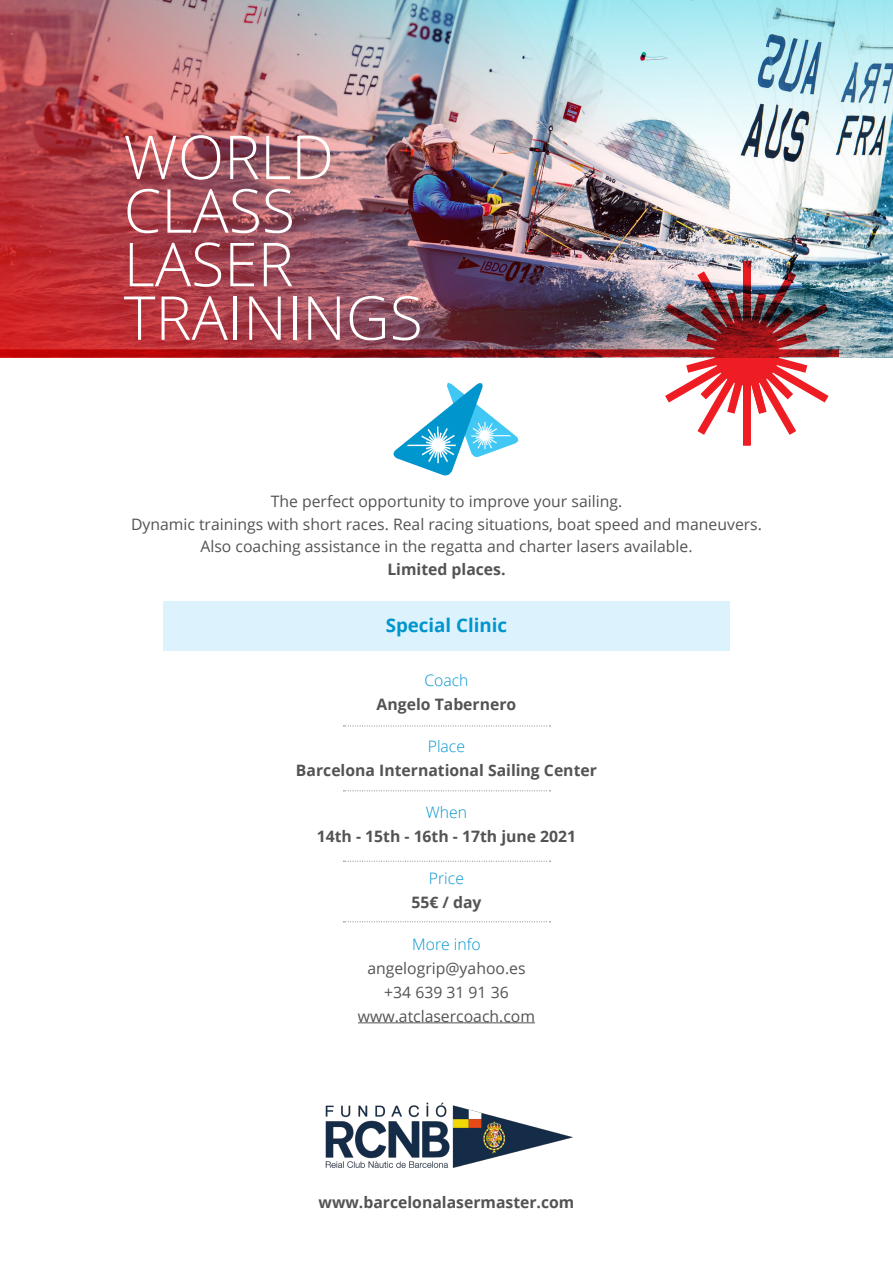
<style>
.page{position:relative;width:893px;height:1263px;background:#fff}
.page>*{position:absolute;margin:0;border:0;box-sizing:border-box;transform-origin:0 0}
.t1{font:300 60.6px "Open Sans";color:#fff}
.t2{font:700 18.75px "Open Sans";color:#0095cd}
.t3{font:15.75px "Open Sans";color:#535353}
.t4{font:700 15.75px "Open Sans";color:#535353}
.t5{font:300 15.75px "Open Sans";color:#0095cd}
</style>
<div class="page">
<img style="left:0;top:0;width:893px;height:357px">
<div style="left:163px;top:602px;width:567px;height:49px;background:#dcf2fc"></div>
<hr style="left:358px;top:1022px;width:177px;height:1px;background:#535353">
<svg style="left:343px;top:861px;width:207px;height:1px"></svg>
<svg style="left:343px;top:921px;width:207px;height:1px"></svg>
<svg style="left:343px;top:790px;width:207px;height:1px"></svg>
<svg style="left:343px;top:725px;width:207px;height:1px"></svg>
<img style="left:325px;top:1102px;width:248px;height:66px">
<svg style="left:743px;top:261px;width:8px;height:184px"></svg>
<svg style="left:0;top:349px;width:839px;height:8px;background:#9b0b0f"></svg>
<img style="left:657px;top:263px;width:180px;height:180px">
<svg style="left:393px;top:382px;width:126px;height:94px"></svg>
<p class="t1" style="left:124px;top:116px;width:212px">WORLD</p>
<p class="t1" style="left:124px;top:169px;width:173px">CLASS</p>
<p class="t1" style="left:124px;top:223px;width:172px">LASER</p>
<p class="t1" style="left:124px;top:276px;width:301px">TRAININGS</p>
<p class="t3" style="left:271px;top:490px;width:353px">The perfect opportunity to improve your sailing.</p>
<p class="t3" style="left:131px;top:513px;width:632px">Dynamic trainings with short races. Real racing situations, boat speed and maneuvers.</p>
<p class="t3" style="left:200px;top:535px;width:493px">Also coaching assistance in the regatta and charter lasers available.</p>
<p class="t4" style="left:387px;top:558px;width:120px">Limited places.</p>
<p class="t2" style="left:386px;top:611px;width:123px">Special Clinic</p>
<p class="t5" style="left:424px;top:669px;width:46px">Coach</p>
<p class="t4" style="left:377px;top:693px;width:141px">Angelo Tabernero</p>
<p class="t5" style="left:428px;top:735px;width:39px">Place</p>
<p class="t4" style="left:296px;top:759px;width:302px">Barcelona International Sailing Center</p>
<p class="t5" style="left:426px;top:801px;width:43px">When</p>
<p class="t4" style="left:317px;top:825px;width:261px">14th - 15th - 16th - 17th june 2021</p>
<p class="t5" style="left:429px;top:867px;width:37px">Price</p>
<p class="t4" style="left:411px;top:891px;width:72px">55€ / day</p>
<p class="t5" style="left:412px;top:933px;width:70px">More info</p>
<p class="t3" style="left:367px;top:957px;width:160px">angelogrip@yahoo.es</p>
<p class="t3" style="left:384px;top:981px;width:126px">+34 639 31 91 36</p>
<p class="t3" style="left:358px;top:1005px;width:179px">www.atclasercoach.com</p>
<p class="t4" style="left:319px;top:1191px;width:257px">www.barcelonalasermaster.com</p>
</div>
